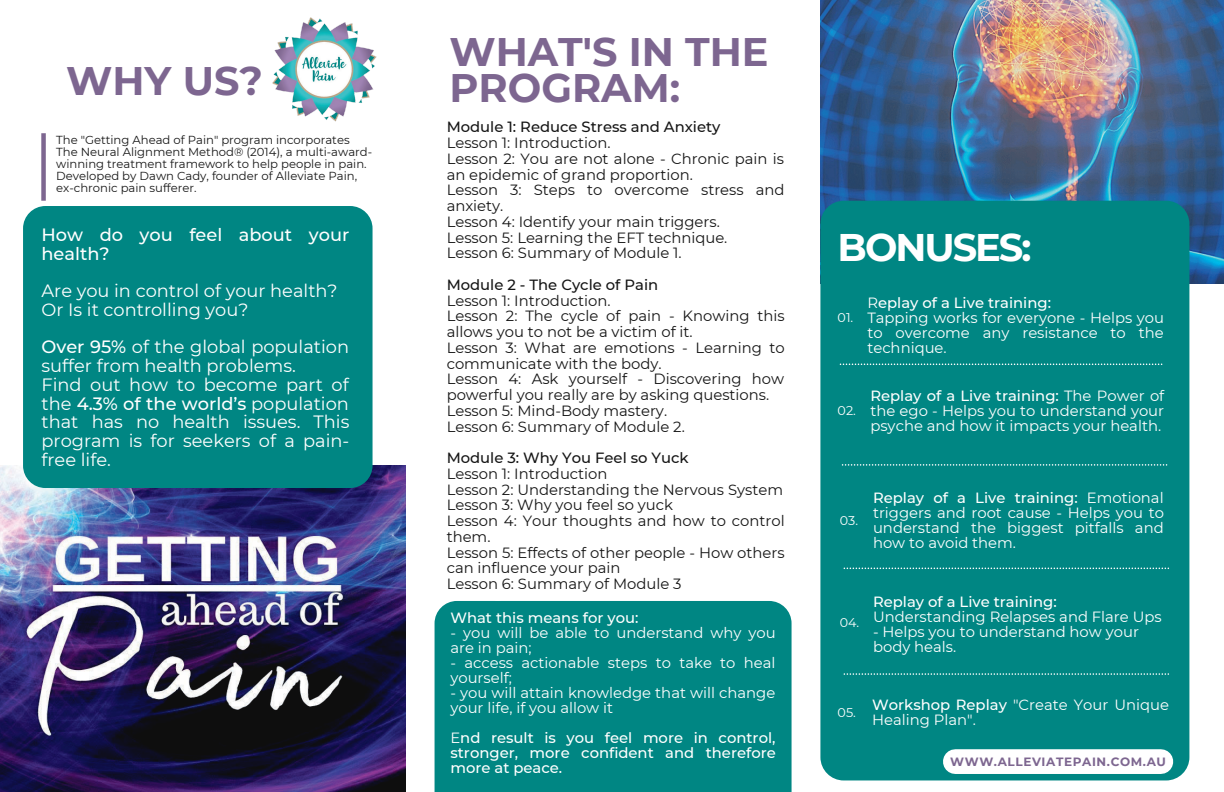
<style>
.page{position:relative;width:1224px;height:792px;background:#fff}
.page>*{position:absolute;margin:0;border:0;box-sizing:border-box;transform-origin:0 0}
.t1{font:700 39.8px/36px "Montserrat";color:#7d6690}
.t2{font:700 38.4px "Montserrat";letter-spacing:-.055em;color:#fff}
.t3{font:17.8px/18.8px "Montserrat";color:#fff}
.t4{font:500 17.8px/18.8px "Montserrat";color:#fff}
.t5{font:14.8px/15.8px "Montserrat";color:#151515}
.t6{font:14.8px/15px "Montserrat";color:#fff}
.t7{font:500 14.8px/15px "Montserrat";color:#fff;text-align:justify}
.t8{font:500 14.8px "Montserrat";color:#151515}
.t9{font:12.7px "Montserrat";color:#fff}
.t10{font:700 12px "Montserrat";letter-spacing:.055em;color:#7d6690}
.t11{font:11.6px/12px "Montserrat";color:#161616}
.s1{font-weight:500}
.s2{font-weight:400}
</style>
<div class="page">
<img style="left:820px;top:0;width:404px;height:284px">
<div style="left:820px;top:201px;width:369px;height:579px;background:#008683;border-radius:23px"></div>
<svg style="left:840px;top:364px;width:322px;height:1px"></svg>
<svg style="left:842px;top:464px;width:325px;height:2px"></svg>
<img style="left:0;top:466px;width:405px;height:326px">
<div style="left:41px;top:133px;width:5px;height:68px;background:#7d6690"></div>
<div style="left:23px;top:206px;width:350px;height:282px;background:#008683;border-radius:22px"></div>
<div style="left:435px;top:601px;width:357px;height:191px;background:#008683"></div>
<svg style="left:844px;top:568px;width:325px;height:1px"></svg>
<svg style="left:844px;top:673px;width:325px;height:2px"></svg>
<div style="left:955px;top:749px;width:206px;height:25px;background:#fff"></div>
<img style="left:272px;top:17px;width:105px;height:105px">
<h1 class="t1" style="left:66px;top:62px;width:198px">WHY US?</h1>
<p class="t11" style="left:56px;top:134px;width:318px">The "Getting Ahead of Pain" program incorporates The Neural Alignment Method® (2014), a multi-award&shy;winning treatment framework to help people in pain.<br>Developed by Dawn Cady, founder of Alleviate Pain, ex-chronic pain sufferer.</p>
<p class="t4" style="left:41px;top:225px;width:309px">How do you feel about your health?</p>
<p class="t3" style="left:41px;top:281px;width:298px">Are you in control of your health?<br>Or Is it controlling you?</p>
<p class="t3" style="left:41px;top:338px;width:309px"><span class="s1">Over 95%</span> of the global population suffer from health problems.<br>Find out how to become part of the <span class="s1">4.3% of the world’s</span> population that has no health issues. This program is for seekers of a pain&shy;free life.</p>
<h1 class="t1" style="left:449px;top:34px;width:321px">WHAT'S IN THE<br>PROGRAM:</h1>
<p class="t8" style="left:447px;top:118px;width:275px">Module 1: Reduce Stress and Anxiety</p>
<p class="t5" style="left:447px;top:135px;width:339px">Lesson 1: Introduction.<br>Lesson 2: You are not alone - Chronic pain is an epidemic of grand proportion.<br>Lesson 3: Steps to overcome stress and anxiety.<br>Lesson 4: Identify your main triggers.<br>Lesson 5: Learning the EFT technique.<br>Lesson 6: Summary of Module 1.</p>
<p class="t8" style="left:447px;top:276px;width:213px">Module 2 - The Cycle of Pain</p>
<p class="t5" style="left:447px;top:292px;width:340px">Lesson 1: Introduction.<br>Lesson 2: The cycle of pain - Knowing this allows you to not be a victim of it.<br>Lesson 3: What are emotions - Learning to communicate with the body.<br>Lesson 4: Ask yourself - Discovering how powerful you really are by asking questions.<br>Lesson 5: Mind-Body mastery.<br>Lesson 6: Summary of Module 2.</p>
<p class="t8" style="left:447px;top:449px;width:243px">Module 3: Why You Feel so Yuck</p>
<p class="t5" style="left:447px;top:466px;width:340px">Lesson 1: Introduction<br>Lesson 2: Understanding the Nervous System<br>Lesson 3: Why you feel so yuck<br>Lesson 4: Your thoughts and how to control them.<br>Lesson 5: Effects of other people - How others can influence your pain<br>Lesson 6: Summary of Module 3</p>
<p class="t7" style="left:450px;top:610px;width:190px">What this means for you:</p>
<p class="t6" style="left:450px;top:625px;width:327px">- you will be able to understand why you are in pain;</p>
<p class="t6" style="left:450px;top:655px;width:327px">- access actionable steps to take to heal yourself;</p>
<p class="t6" style="left:450px;top:685px;width:326px">- you will attain knowledge that will change your life, if you allow it</p>
<p class="t7" style="left:450px;top:730px;width:327px"><span class="s2">E</span>nd result is you feel more in control, stronger, more confident and therefore more at peace.</p>
<h2 class="t2" style="left:838px;top:223px;width:195px">BONUSES:</h2>
<p class="t9" style="left:838px;top:310px;width:17px">01.</p>
<p class="t6" style="left:867px;top:295px;width:298px">R<span class="s1">eplay of a Live training:<br></span>Tapping works for everyone - Helps you to overcome any resistance to the technique.</p>
<p class="t9" style="left:838px;top:403px;width:20px">02.</p>
<p class="t6" style="left:870px;top:388px;width:295px;text-align:justify"><span class="s1">Replay of a Live training:</span> The Power of the ego - Helps you to understand your psyche and how it impacts your health.</p>
<p class="t9" style="left:840px;top:513px;width:20px">03.</p>
<p class="t6" style="left:873px;top:491px;width:292px;text-align:justify"><span class="s1">Replay of a Live training:</span> Emotional triggers and root cause - Helps you to understand the biggest pitfalls and how to avoid them.</p>
<p class="t9" style="left:840px;top:614px;width:21px">04.</p>
<p class="t7" style="left:873px;top:594px;width:185px">Replay of a Live training:</p>
<p class="t6" style="left:873px;top:609px;width:290px">Understanding Relapses and Flare Ups</p>
<p class="t6" style="left:873px;top:624px;width:267px">- Helps you to understand how your body heals.</p>
<p class="t9" style="left:838px;top:705px;width:20px">05.</p>
<p class="t6" style="left:872px;top:698px;width:298px"><span class="s1">Workshop Replay</span> "Create Your Unique<br>Healing Plan".</p>
<p class="t10" style="left:950px;top:754px;width:217px">WWW.ALLEVIATEPAIN.COM.AU</p>
</div>
